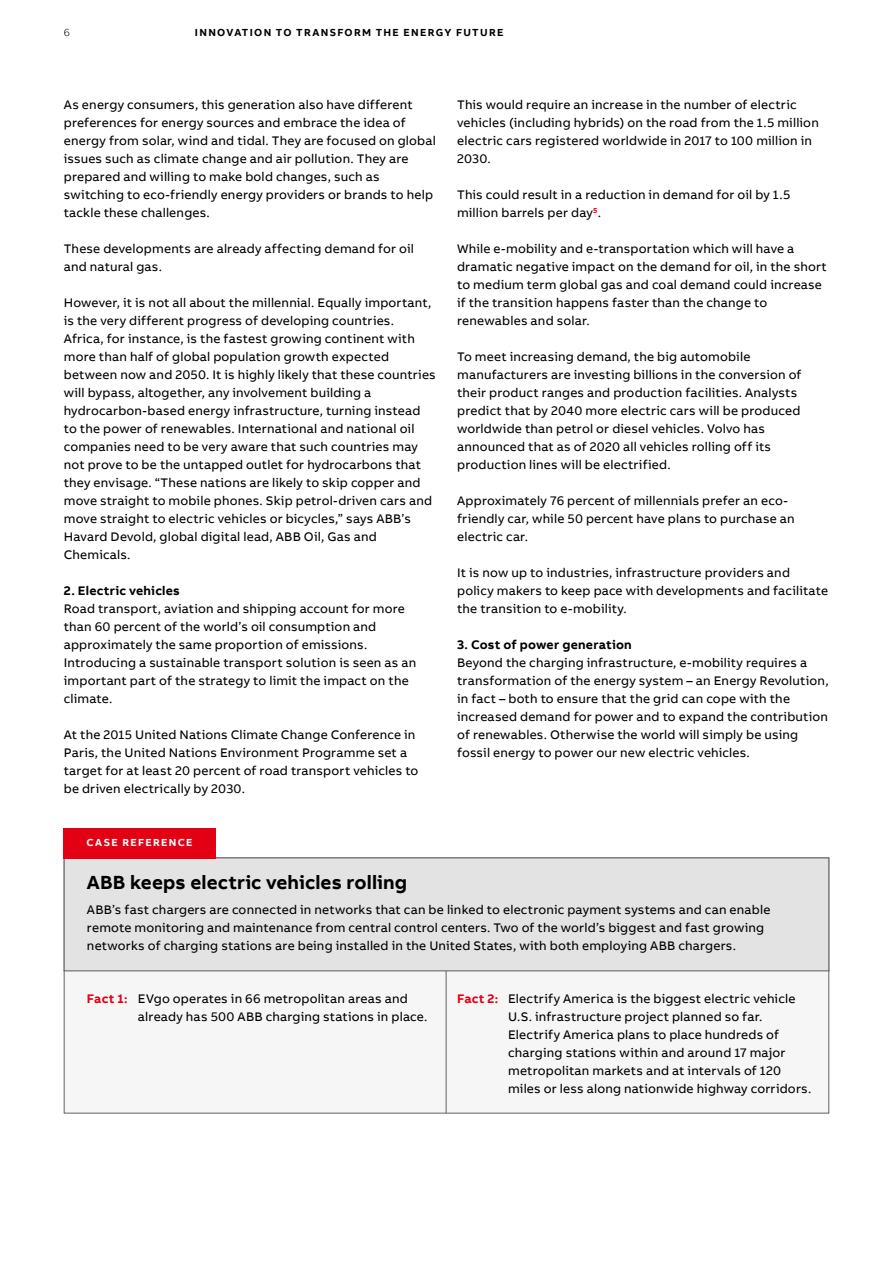
<style>
.page{position:relative;width:893px;height:1263px;background:#fff}
.page>*{position:absolute;margin:0;border:0;box-sizing:border-box;transform-origin:0 0}
.t1{font:700 19.5px "AB Bvoice";letter-spacing:.005em;color:#000}
.t2{font:12.75px/18px "AB Bvoice";letter-spacing:.015em;color:#000}
.t3{font:700 12.75px "AB Bvoice";letter-spacing:.02em;color:#000}
.t4{font:700 10.5px "AB Bvoice";letter-spacing:.125em;color:#000}
.t5{font:700 10.5px "AB Bvoice";letter-spacing:.13em;color:#fff}
.t6{font:300 10.5px "AB Bvoice";color:#000}
.s1{font-weight:700;color:#e30015}
</style>
<div class="page">
<div style="left:64px;top:857px;width:765px;height:256px;background:#f6f6f6"></div>
<hr style="left:446px;top:971px;width:1px;height:142px;background:#626261">
<div style="left:64px;top:857px;width:765px;height:114px;background:#e3e3e3;border:1px solid #626261"></div>
<div style="left:64px;top:828px;width:152px;height:30px;background:#e30015"></div>
<p class="t6" style="left:64px;top:26px;width:8px">6</p>
<p class="t4" style="left:195px;top:25px;width:310px">INNOVATION TO TRANSFORM THE ENERGY FUTURE</p>
<p class="t2" style="left:64px;top:96px;width:374px">As energy consumers, this generation also have different preferences for energy sources and embrace the idea of energy from solar, wind and tidal. They are focused on global issues such as climate change and air pollution. They are prepared and willing to make bold changes, such as switching to eco-friendly energy providers or brands to help tackle these challenges.</p>
<p class="t2" style="left:64px;top:240px;width:352px">These developments are already affecting demand for oil and natural gas.</p>
<p class="t2" style="left:64px;top:294px;width:374px">However, it is not all about the millennial. Equally important, is the very different progress of developing countries.<br>Africa, for instance, is the fastest growing continent with more than half of global population growth expected between now and 2050. It is highly likely that these countries will bypass, altogether, any involvement building a hydrocarbon-based energy infrastructure, turning instead to the power of renewables. International and national oil companies need to be very aware that such countries may not prove to be the untapped outlet for hydrocarbons that they envisage. “These nations are likely to skip copper and move straight to mobile phones. Skip petrol-driven cars and move straight to electric vehicles or bicycles,” says ABB’s Havard Devold, global digital lead, ABB Oil, Gas and Chemicals.</p>
<p class="t3" style="left:64px;top:582px;width:118px">2. Electric vehicles</p>
<p class="t2" style="left:64px;top:600px;width:354px">Road transport, aviation and shipping account for more than 60 percent of the world’s oil consumption and approximately the same proportion of emissions.<br>Introducing a sustainable transport solution is seen as an important part of the strategy to limit the impact on the climate.</p>
<p class="t2" style="left:64px;top:726px;width:356px">At the 2015 United Nations Climate Change Conference in Paris, the United Nations Environment Programme set a target for at least 20 percent of road transport vehicles to be driven electrically by 2030.</p>
<p class="t5" style="left:87px;top:836px;width:107px">CASE REFERENCE</p>
<h1 class="t1" style="left:87px;top:870px;width:322px">ABB keeps electric vehicles rolling</h1>
<p class="t2" style="left:457px;top:96px;width:363px">This would require an increase in the number of electric vehicles (including hybrids) on the road from the 1.5 million electric cars registered worldwide in 2017 to 100 million in 2030.</p>
<p class="t2" style="left:457px;top:186px;width:335px">This could result in a reduction in demand for oil by 1.5 million barrels per day<sup>5</sup>.</p>
<p class="t2" style="left:457px;top:240px;width:371px">While e-mobility and e-transportation which will have a dramatic negative impact on the demand for oil, in the short to medium term global gas and coal demand could increase if the transition happens faster than the change to renewables and solar.</p>
<p class="t2" style="left:457px;top:348px;width:346px">To meet increasing demand, the big automobile manufacturers are investing billions in the conversion of their product ranges and production facilities. Analysts predict that by 2040 more electric cars will be produced worldwide than petrol or diesel vehicles. Volvo has announced that as of 2020 all vehicles rolling off its production lines will be electrified.</p>
<p class="t2" style="left:457px;top:492px;width:339px">Approximately 76 percent of millennials prefer an eco&shy;friendly car, while 50 percent have plans to purchase an electric car.</p>
<p class="t2" style="left:457px;top:564px;width:372px">It is now up to industries, infrastructure providers and policy makers to keep pace with developments and facilitate the transition to e-mobility.</p>
<p class="t3" style="left:457px;top:636px;width:176px">3. Cost of power generation</p>
<p class="t2" style="left:457px;top:654px;width:373px">Beyond the charging infrastructure, e-mobility requires a transformation of the energy system – an Energy Revolution, in fact – both to ensure that the grid can cope with the increased demand for power and to expand the contribution of renewables. Otherwise the world will simply be using fossil energy to power our new electric vehicles.</p>
<p class="t2" style="left:87px;top:901px;width:685px">ABB’s fast chargers are connected in networks that can be linked to electronic payment systems and can enable remote monitoring and maintenance from central control centers. Two of the world’s biggest and fast growing networks of charging stations are being installed in the United States, with both employing ABB chargers.</p>
<p class="t2" style="left:138px;top:989px;width:291px;text-indent:-51px"><span class="s1">Fact 1:</span> EVgo operates in 66 metropolitan areas and already has 500 ABB charging stations in place.</p>
<p class="t2" style="left:508px;top:989px;width:305px;text-indent:-51px"><span class="s1">Fact 2:</span> Electrify America is the biggest electric vehicle U.S. infrastructure project planned so far.<br>Electrify America plans to place hundreds of charging stations within and around 17 major metropolitan markets and at intervals of 120 miles or less along nationwide highway corridors.</p>
</div>
